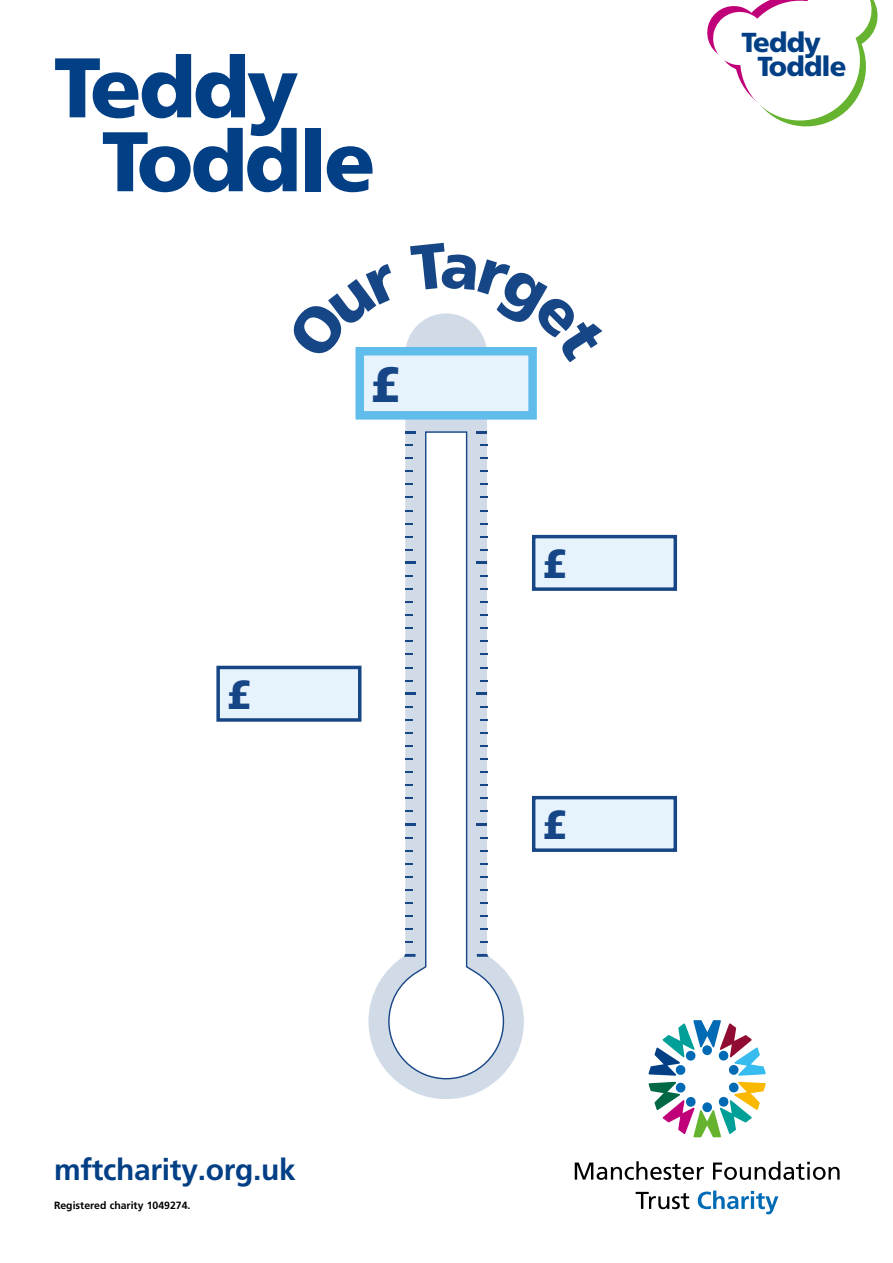
<style>
.page{position:relative;width:893px;height:1263px;background:#fff}
.page>*{position:absolute;margin:0;border:0;box-sizing:border-box;transform-origin:0 0}
.t1{font:900 84.45px/73.9px "Frutiger LT Std";letter-spacing:-.03em;color:#033f85}
.t2{font:900 49.5px "Frutiger LT Std";color:#174686}
.t3{font:900 40.65px "Frutiger LT Std";color:#174686}
.Bullet_points{font:700 30px "Frutiger LT Std";letter-spacing:-.01em;color:#033f85}
.t4{font:900 27.45px/24px "Frutiger LT Std";letter-spacing:-.03em;color:#033f85}
.t5{font:700 10.5px "Frutiger LT Std";color:#000}
</style>
<div class="page">
<svg style="left:707px;top:0;width:171px;height:127px"></svg>
<svg style="left:368px;top:336px;width:156px;height:763px"></svg>
<svg style="left:387px;top:431px;width:118px;height:649px"></svg>
<div style="left:360px;top:351px;width:173px;height:64px;background:#e6f3fd"></div>
<div style="left:355px;top:347px;width:182px;height:73px;border:8px solid #5fbceb"></div>
<svg style="left:480px;top:732px;width:7px;height:2px"></svg>
<svg style="left:480px;top:745px;width:7px;height:2px"></svg>
<svg style="left:480px;top:758px;width:7px;height:2px"></svg>
<svg style="left:480px;top:771px;width:7px;height:2px"></svg>
<svg style="left:480px;top:784px;width:7px;height:2px"></svg>
<svg style="left:477px;top:823px;width:10px;height:3px"></svg>
<svg style="left:480px;top:588px;width:7px;height:2px"></svg>
<svg style="left:480px;top:575px;width:7px;height:2px"></svg>
<svg style="left:480px;top:601px;width:7px;height:2px"></svg>
<svg style="left:480px;top:614px;width:7px;height:2px"></svg>
<svg style="left:477px;top:692px;width:10px;height:3px"></svg>
<svg style="left:477px;top:954px;width:12px;height:3px"></svg>
<svg style="left:480px;top:457px;width:7px;height:2px"></svg>
<svg style="left:480px;top:444px;width:7px;height:2px"></svg>
<svg style="left:477px;top:561px;width:10px;height:3px"></svg>
<svg style="left:477px;top:431px;width:10px;height:2px"></svg>
<svg style="left:480px;top:889px;width:7px;height:2px"></svg>
<svg style="left:480px;top:902px;width:7px;height:2px"></svg>
<svg style="left:480px;top:915px;width:7px;height:2px"></svg>
<svg style="left:480px;top:928px;width:7px;height:2px"></svg>
<svg style="left:480px;top:941px;width:7px;height:2px"></svg>
<svg style="left:405px;top:561px;width:10px;height:3px"></svg>
<svg style="left:405px;top:732px;width:7px;height:2px"></svg>
<svg style="left:405px;top:745px;width:7px;height:2px"></svg>
<svg style="left:405px;top:758px;width:7px;height:2px"></svg>
<svg style="left:405px;top:771px;width:7px;height:2px"></svg>
<svg style="left:405px;top:784px;width:7px;height:2px"></svg>
<svg style="left:405px;top:823px;width:10px;height:3px"></svg>
<svg style="left:405px;top:588px;width:7px;height:2px"></svg>
<svg style="left:405px;top:575px;width:7px;height:2px"></svg>
<svg style="left:405px;top:601px;width:7px;height:2px"></svg>
<svg style="left:405px;top:614px;width:7px;height:2px"></svg>
<svg style="left:405px;top:692px;width:10px;height:3px"></svg>
<svg style="left:404px;top:954px;width:11px;height:3px"></svg>
<svg style="left:405px;top:457px;width:7px;height:2px"></svg>
<svg style="left:405px;top:444px;width:7px;height:2px"></svg>
<svg style="left:405px;top:431px;width:10px;height:2px"></svg>
<svg style="left:405px;top:889px;width:7px;height:2px"></svg>
<svg style="left:405px;top:902px;width:7px;height:2px"></svg>
<svg style="left:405px;top:915px;width:7px;height:2px"></svg>
<svg style="left:405px;top:928px;width:7px;height:2px"></svg>
<svg style="left:405px;top:941px;width:7px;height:2px"></svg>
<div style="left:534px;top:537px;width:141px;height:52px;background:#e6f3fd"></div>
<div style="left:532px;top:535px;width:145px;height:56px;border:3px solid #174686"></div>
<div style="left:534px;top:798px;width:141px;height:52px;background:#e6f3fd"></div>
<div style="left:532px;top:796px;width:145px;height:56px;border:3px solid #174686"></div>
<div style="left:218px;top:667px;width:142px;height:53px;background:#e6f3fd"></div>
<div style="left:216px;top:666px;width:145px;height:56px;border:3px solid #174686"></div>
<div style="left:627px;top:999px;width:160px;height:159px;border:42px solid #fff;border-radius:50%"></div>
<svg style="left:648px;top:1082px;width:118px;height:55px"></svg>
<svg style="left:648px;top:1020px;width:118px;height:56px"></svg>
<svg style="left:575px;top:1161px;width:129px;height:19px"></svg>
<svg style="left:713px;top:1161px;width:127px;height:19px"></svg>
<svg style="left:636px;top:1192px;width:53px;height:17px"></svg>
<svg style="left:698px;top:1190px;width:80px;height:24px"></svg>
<svg style="left:355px;top:336px;width:46px;height:25px"></svg>
<svg style="left:410px;top:313px;width:127px;height:50px"></svg>
<p class="t1" style="left:102px;top:51px;width:275px;text-indent:-48px">Teddy<br>Toddle</p>
<p class="t3" style="left:227px;top:670px;width:26px">£</p>
<p class="t2" style="left:370px;top:354px;width:32px">£</p>
<p class="Bullet_points" style="left:54px;top:1152px;width:243px">mftcharity.org.uk</p>
<p class="t5" style="left:54px;top:1199px;width:138px">Registered charity 1049274.</p>
<p class="t3" style="left:542px;top:539px;width:26px">£</p>
<p class="t3" style="left:542px;top:800px;width:26px">£</p>
<p class="t4" style="left:757px;top:30px;width:91px;text-indent:-16px">Teddy<br>Toddle</p>
</div>
